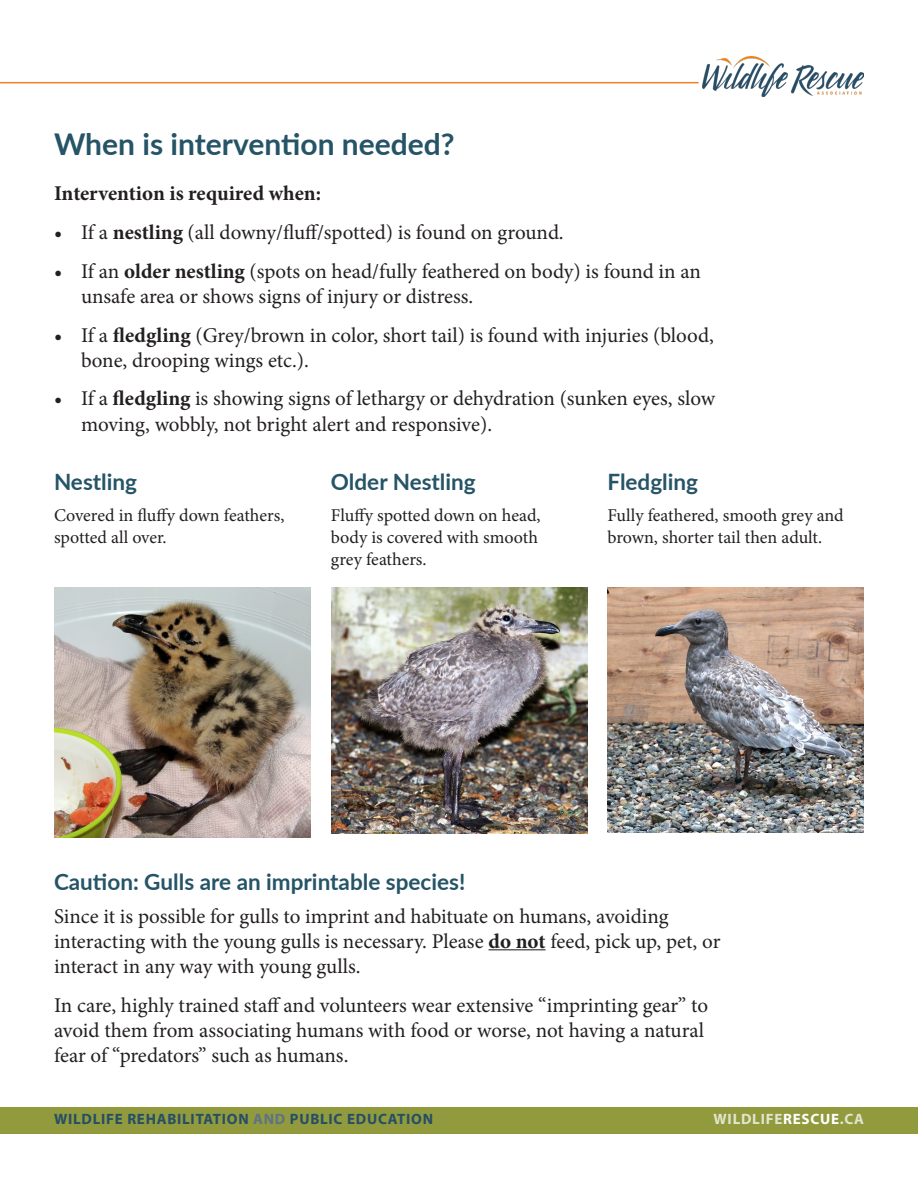
<style>
.page{position:relative;width:918px;height:1188px;background:#fff}
.page>*{position:absolute;margin:0;border:0;box-sizing:border-box;transform-origin:0 0}
.t1{font:700 30px "Lato";color:#255467}
.t2{font:700 22.5px "Lato";color:#255467}
.t3{font:21px/25.2px "Minion Pro";letter-spacing:-.005em;color:#231f20}
.t4{font:700 21px "Minion Pro";letter-spacing:-.005em;color:#231f20}
.t5{font:18px/21.6px "Minion Pro";color:#231f20}
.t6{font:700 15px "Myriad Pro";letter-spacing:.05em;color:#264e67}
.t7{font:700 15px "Myriad Pro";letter-spacing:.05em;color:#e3e4ce}
.s1{font-weight:700}
.s2{color:#607286}
.s3{color:#fff}
</style>
<div class="page">
<div style="left:0;top:1107px;width:918px;height:27px;background:#919a3d"></div>
<hr style="left:0;top:82px;width:699px;height:1px;background:#f57f21">
<img style="left:702px;top:56px;width:162px;height:40px">
<img style="left:54px;top:587px;width:256px;height:250px">
<img style="left:332px;top:587px;width:255px;height:246px">
<img style="left:608px;top:587px;width:256px;height:246px">
<hr style="left:489px;top:949px;width:57px;height:1px;background:#231f20">
<p class="t1" style="left:54px;top:122px;width:402px">When is intervention needed?</p>
<p class="t4" style="left:54px;top:179px;width:269px">Intervention is required when:</p>
<p class="t3" style="left:54px;top:220px;width:511px">• If a <span class="s1">nestling</span> (all downy/fluff/spotted) is found on ground.</p>
<p class="t3" style="left:81px;top:258px;width:621px;text-indent:-27px">• If an <span class="s1">older nestling</span> (spots on head/fully feathered on body) is found in an unsafe area or shows signs of injury or distress.</p>
<p class="t3" style="left:81px;top:322px;width:634px;text-indent:-27px">• If a <span class="s1">fledgling</span> (Grey/brown in color, short tail) is found with injuries (blood, bone, drooping wings etc.).</p>
<p class="t3" style="left:81px;top:386px;width:636px;text-indent:-27px">• If a <span class="s1">fledgling</span> is showing signs of lethargy or dehydration (sunken eyes, slow moving, wobbly, not bright alert and responsive).</p>
<p class="t2" style="left:54px;top:465px;width:85px">Nestling</p>
<p class="t2" style="left:331px;top:465px;width:146px">Older Nestling</p>
<p class="t2" style="left:608px;top:465px;width:92px">Fledgling</p>
<p class="t5" style="left:54px;top:505px;width:232px">Covered in fluffy down feathers, spotted all over.</p>
<p class="t5" style="left:331px;top:505px;width:211px">Fluffy spotted down on head, body is covered with smooth grey feathers.</p>
<p class="t5" style="left:608px;top:505px;width:238px">Fully feathered, smooth grey and brown, shorter tail then adult.</p>
<p class="t2" style="left:54px;top:866px;width:413px">Caution: Gulls are an imprintable species!</p>
<p class="t3" style="left:54px;top:903px;width:668px">Since it is possible for gulls to imprint and habituate on humans, avoiding interacting with the young gulls is necessary. Please <span class="s1">do not</span> feed, pick up, pet, or interact in any way with young gulls.</p>
<p class="t3" style="left:54px;top:992px;width:656px">In care, highly trained staff and volunteers wear extensive “imprinting gear” to avoid them from associating humans with food or worse, not having a natural fear of “predators” such as humans.</p>
<p class="t6" style="left:54px;top:1110px;width:381px">WILDLIFE REHABILITATION <span class="s2">AND</span> PUBLIC EDUCATION</p>
<p class="t7" style="left:714px;top:1110px;width:152px">WILDLIFE<span class="s3">RESCUE</span>.CA</p>
</div>
